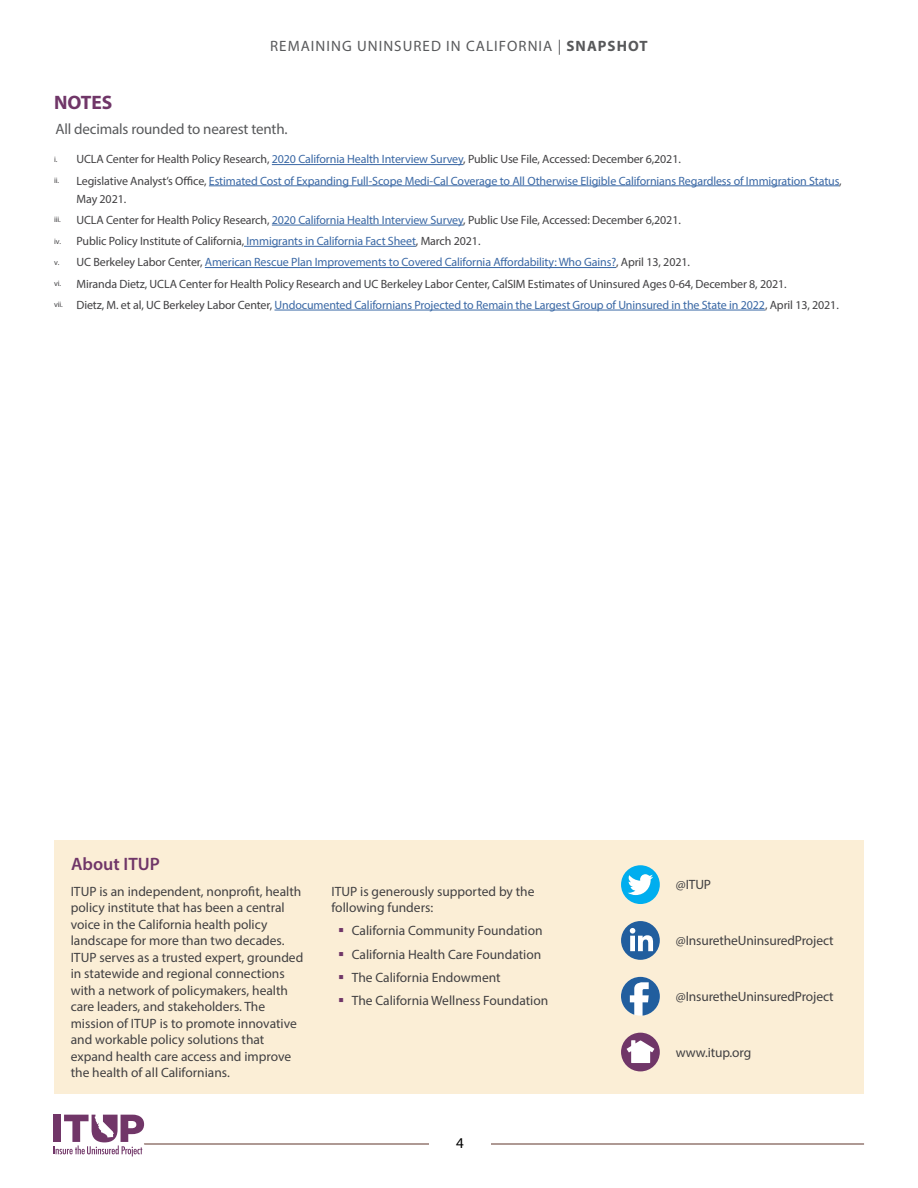
<style>
.page{position:relative;width:918px;height:1188px;background:#fff}
.page>*{position:absolute;margin:0;border:0;box-sizing:border-box;transform-origin:0 0}
.Subheads{font:700 19.5px "Myriad Pro";color:#703668}
.Subheads-2{font:600 18px "Myriad Pro";color:#703668}
.Table_Text_Body_copy{font:15px "Myriad Pro";letter-spacing:.07em;color:#58595b}
.Table_Text_Body_copy-2{font:15px "Myriad Pro";letter-spacing:-.01em;color:#58595b}
.t1{font:15px "Myriad Pro";color:#000}
.Essentials_copy{font:13.5px/16.5px "Myriad Pro";color:#414042}
.Endnote_text{font:12px "Myriad Pro";letter-spacing:-.01em;color:#414042}
.Endnote_text-2{font:12px/18px "Myriad Pro";letter-spacing:-.01em;color:#3a68a5}
.Endnote_text-3{font:7.8px "Myriad Pro";color:#414042}
.s1{font-weight:700}
.s2{font-size:7.8px}
.s3{color:#3a68a5}
.s4{font-size:7.8px;color:#414042}
.s5{color:#414042}
.s6{color:#703668}
</style>
<div class="page">
<svg style="left:54px;top:1115px;width:810px;height:41px"></svg>
<div style="left:54px;top:840px;width:810px;height:254px;background:#fbeed6"></div>
<svg style="left:621px;top:977px;width:39px;height:39px"></svg>
<svg style="left:621px;top:865px;width:39px;height:39px"></svg>
<div style="left:621px;top:921px;width:39px;height:39px;background:#215e9e;border-radius:50%"></div>
<svg style="left:630px;top:928px;width:23px;height:23px"></svg>
<div style="left:621px;top:1033px;width:39px;height:38px;background:#703668;border-radius:50%"></div>
<svg style="left:627px;top:1040px;width:27px;height:23px"></svg>
<hr style="left:272px;top:164px;width:191px;height:1px;background:#3a68a5">
<hr style="left:209px;top:185px;width:630px;height:1px;background:#3a68a5">
<hr style="left:272px;top:225px;width:191px;height:1px;background:#3a68a5">
<hr style="left:244px;top:246px;width:172px;height:1px;background:#3a68a5">
<hr style="left:205px;top:267px;width:411px;height:1px;background:#3a68a5">
<hr style="left:275px;top:310px;width:490px;height:1px;background:#3a68a5">
<p class="Table_Text_Body_copy" style="left:270px;top:37px;width:379px">REMAINING UNINSURED IN CALIFORNIA | <span class="s1">SNAPSHOT</span></p>
<p class="Subheads" style="left:54px;top:90px;width:60px">NOTES</p>
<p class="Table_Text_Body_copy-2" style="left:55px;top:120px;width:234px">All decimals rounded to nearest tenth.</p>
<p class="Endnote_text" style="left:54px;top:152px;width:628px"><span class="s2">i.</span> UCLA Center for Health Policy Research, <span class="s3">2020 California Health Interview Survey</span>, Public Use File, Accessed: December 6,2021.</p>
<p class="Endnote_text-2" style="left:76px;top:171px;width:767px;text-indent:-22px"><span class="s4">ii.</span> <span class="s5">Legislative Analyst’s Office,</span> Estimated Cost of Expanding Full-Scope Medi-Cal Coverage to All Otherwise Eligible Californians Regardless of Immigration Status<span class="s5">,<br>May 2021.</span></p>
<p class="Endnote_text-3" style="left:54px;top:215px;width:8px">iii.</p>
<p class="Endnote_text" style="left:76px;top:212px;width:606px">UCLA Center for Health Policy Research, <span class="s3">2020 California Health Interview Survey</span>, Public Use File, Accessed: December 6,2021.</p>
<p class="Endnote_text" style="left:54px;top:234px;width:428px"><span class="s2">iv.</span> Public Policy Institute of California, <span class="s3">Immigrants in California Fact Sheet</span>, March 2021.</p>
<p class="Endnote_text-2" style="left:54px;top:253px;width:637px"><span class="s4">v.</span> <span class="s5">UC Berkeley Labor Center,</span> American Rescue Plan Improvements to Covered California Affordability: Who Gains?<span class="s5">, April 13, 2021.</span></p>
<p class="Endnote_text" style="left:54px;top:276px;width:734px"><span class="s2">vi.</span> Miranda Dietz, UCLA Center for Health Policy Research and UC Berkeley Labor Center, CalSIM Estimates of Uninsured Ages 0-64, December 8, 2021.</p>
<p class="Endnote_text-2" style="left:54px;top:296px;width:786px"><span class="s4">vii.</span> <span class="s5">Dietz, M. et al, UC Berkeley Labor Center,</span> Undocumented Californians Projected to Remain the Largest Group of Uninsured in the State in 2022<span class="s5">, April 13, 2021.</span></p>
<p class="Subheads-2" style="left:71px;top:852px;width:90px">About ITUP</p>
<p class="Essentials_copy" style="left:71px;top:883px;width:234px">ITUP is an independent, nonprofit, health policy institute that has been a central voice in the California health policy landscape for more than two decades.<br>ITUP serves as a trusted expert, grounded in statewide and regional connections with a network of policymakers, health care leaders, and stakeholders. The mission of ITUP is to promote innovative and workable policy solutions that expand health care access and improve the health of all Californians.</p>
<p class="Essentials_copy" style="left:332px;top:883px;width:204px">ITUP is generously supported by the following funders:</p>
<p class="Essentials_copy" style="left:338px;top:922px;width:206px"><span class="s6">▪</span> California Community Foundation</p>
<p class="Essentials_copy" style="left:338px;top:946px;width:205px"><span class="s6">▪</span> California Health Care Foundation</p>
<p class="Essentials_copy" style="left:338px;top:969px;width:164px"><span class="s6">▪</span> The California Endowment</p>
<p class="Essentials_copy" style="left:338px;top:992px;width:212px"><span class="s6">▪</span> The California Wellness Foundation</p>
<p class="t1" style="left:456px;top:1134px;width:9px">4</p>
<p class="Essentials_copy" style="left:676px;top:876px;width:37px">@ITUP</p>
<p class="Essentials_copy" style="left:676px;top:932px;width:159px">@InsuretheUninsuredProject</p>
<p class="Essentials_copy" style="left:676px;top:988px;width:159px">@InsuretheUninsuredProject</p>
<p class="Essentials_copy" style="left:676px;top:1044px;width:77px">www.itup.org</p>
</div>
